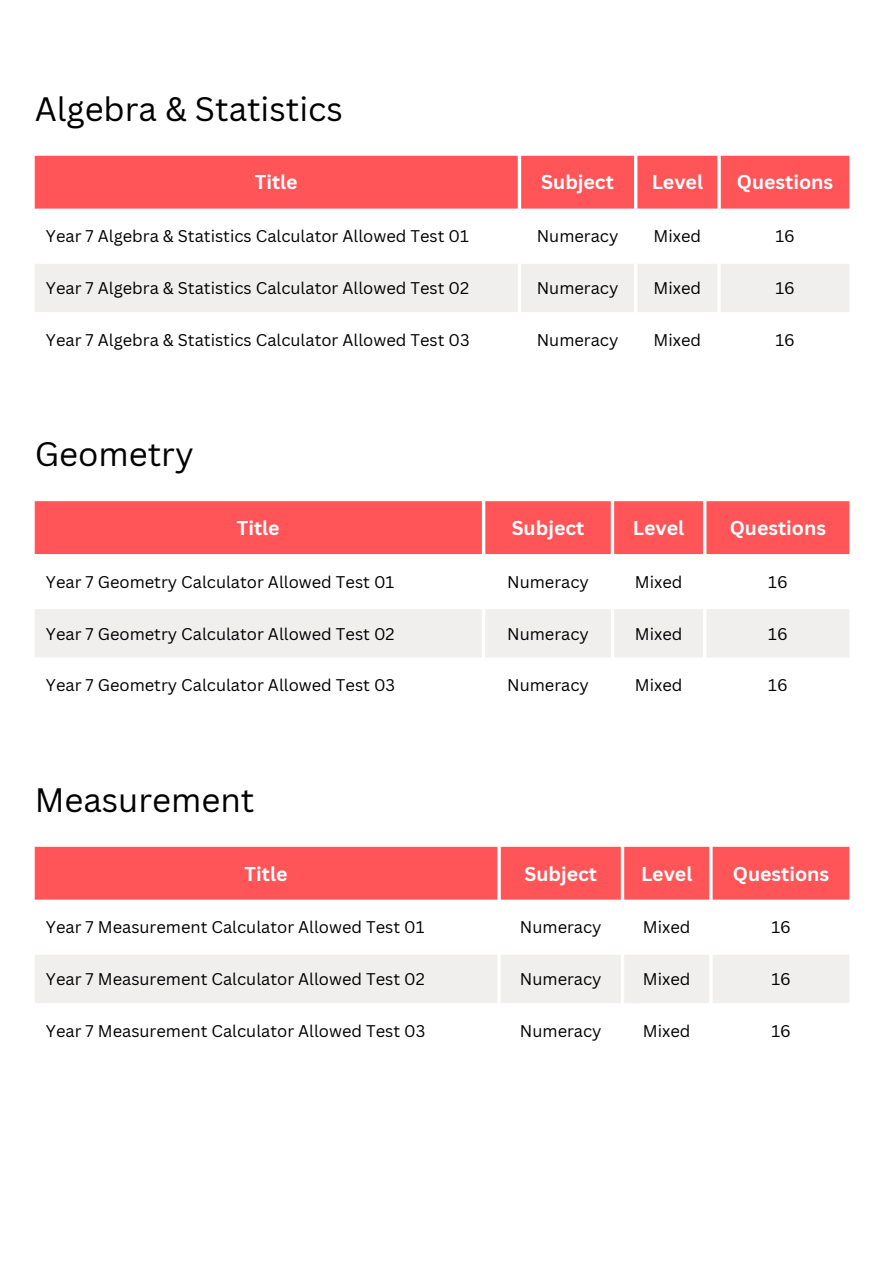
<style>
.page{position:relative;width:893px;height:1264px;background:#fff}
.page>*{position:absolute;margin:0;border:0;box-sizing:border-box;transform-origin:0 0}
.t1{font:33px "Canva Sans";color:#000}
.t2{font:700 19.5px "Canva Sans";color:#fff}
.t3{font:16.5px "Canva Sans";color:#000}
</style>
<div class="page">
<div style="left:35px;top:156px;width:814px;height:53px;background:#ff5559"></div>
<div style="left:35px;top:264px;width:814px;height:48px;background:#f1eeee"></div>
<div style="left:35px;top:501px;width:814px;height:53px;background:#ff5559"></div>
<div style="left:35px;top:609px;width:814px;height:48px;background:#f1eeee"></div>
<div style="left:35px;top:846px;width:814px;height:53px;background:#ff5559"></div>
<div style="left:35px;top:955px;width:814px;height:48px;background:#f1eeee"></div>
<p class="t1" style="left:35px;top:86px;width:310px">Algebra &amp; Statistics</p>
<p class="t2" style="left:255px;top:169px;width:44px">Title</p>
<p class="t2" style="left:541px;top:169px;width:74px">Subject</p>
<p class="t2" style="left:651px;top:169px;width:53px">Level</p>
<p class="t2" style="left:736px;top:169px;width:98px">Questions</p>
<p class="t3" style="left:46px;top:225px;width:424px">Year 7 Algebra &amp; Statistics Calculator Allowed Test 01</p>
<p class="t3" style="left:536px;top:225px;width:83px">Numeracy</p>
<p class="t3" style="left:653px;top:225px;width:49px">Mixed</p>
<p class="t3" style="left:775px;top:225px;width:21px">16</p>
<p class="t3" style="left:46px;top:276px;width:424px">Year 7 Algebra &amp; Statistics Calculator Allowed Test 02</p>
<p class="t3" style="left:536px;top:276px;width:83px">Numeracy</p>
<p class="t3" style="left:653px;top:276px;width:49px">Mixed</p>
<p class="t3" style="left:775px;top:276px;width:21px">16</p>
<p class="t3" style="left:46px;top:328px;width:425px">Year 7 Algebra &amp; Statistics Calculator Allowed Test 03</p>
<p class="t3" style="left:536px;top:328px;width:83px">Numeracy</p>
<p class="t3" style="left:653px;top:328px;width:49px">Mixed</p>
<p class="t3" style="left:775px;top:328px;width:21px">16</p>
<p class="t1" style="left:35px;top:431px;width:160px">Geometry</p>
<p class="t2" style="left:237px;top:514px;width:44px">Title</p>
<p class="t2" style="left:511px;top:514px;width:74px">Subject</p>
<p class="t2" style="left:633px;top:514px;width:53px">Level</p>
<p class="t2" style="left:729px;top:514px;width:98px">Questions</p>
<p class="t3" style="left:46px;top:570px;width:350px">Year 7 Geometry Calculator Allowed Test 01</p>
<p class="t3" style="left:507px;top:570px;width:83px">Numeracy</p>
<p class="t3" style="left:634px;top:570px;width:49px">Mixed</p>
<p class="t3" style="left:768px;top:570px;width:21px">16</p>
<p class="t3" style="left:46px;top:622px;width:350px">Year 7 Geometry Calculator Allowed Test 02</p>
<p class="t3" style="left:507px;top:622px;width:83px">Numeracy</p>
<p class="t3" style="left:634px;top:622px;width:49px">Mixed</p>
<p class="t3" style="left:768px;top:622px;width:21px">16</p>
<p class="t3" style="left:46px;top:673px;width:350px">Year 7 Geometry Calculator Allowed Test 03</p>
<p class="t3" style="left:507px;top:673px;width:83px">Numeracy</p>
<p class="t3" style="left:634px;top:673px;width:49px">Mixed</p>
<p class="t3" style="left:768px;top:673px;width:21px">16</p>
<p class="t1" style="left:35px;top:776px;width:221px">Measurement</p>
<p class="t2" style="left:245px;top:859px;width:44px">Title</p>
<p class="t2" style="left:524px;top:859px;width:74px">Subject</p>
<p class="t2" style="left:641px;top:859px;width:53px">Level</p>
<p class="t2" style="left:732px;top:859px;width:98px">Questions</p>
<p class="t3" style="left:46px;top:915px;width:380px">Year 7 Measurement Calculator Allowed Test 01</p>
<p class="t3" style="left:520px;top:915px;width:83px">Numeracy</p>
<p class="t3" style="left:643px;top:915px;width:49px">Mixed</p>
<p class="t3" style="left:771px;top:915px;width:21px">16</p>
<p class="t3" style="left:46px;top:967px;width:380px">Year 7 Measurement Calculator Allowed Test 02</p>
<p class="t3" style="left:520px;top:967px;width:83px">Numeracy</p>
<p class="t3" style="left:643px;top:967px;width:49px">Mixed</p>
<p class="t3" style="left:771px;top:967px;width:21px">16</p>
<p class="t3" style="left:46px;top:1019px;width:381px">Year 7 Measurement Calculator Allowed Test 03</p>
<p class="t3" style="left:520px;top:1019px;width:83px">Numeracy</p>
<p class="t3" style="left:643px;top:1019px;width:49px">Mixed</p>
<p class="t3" style="left:771px;top:1019px;width:21px">16</p>
</div>
